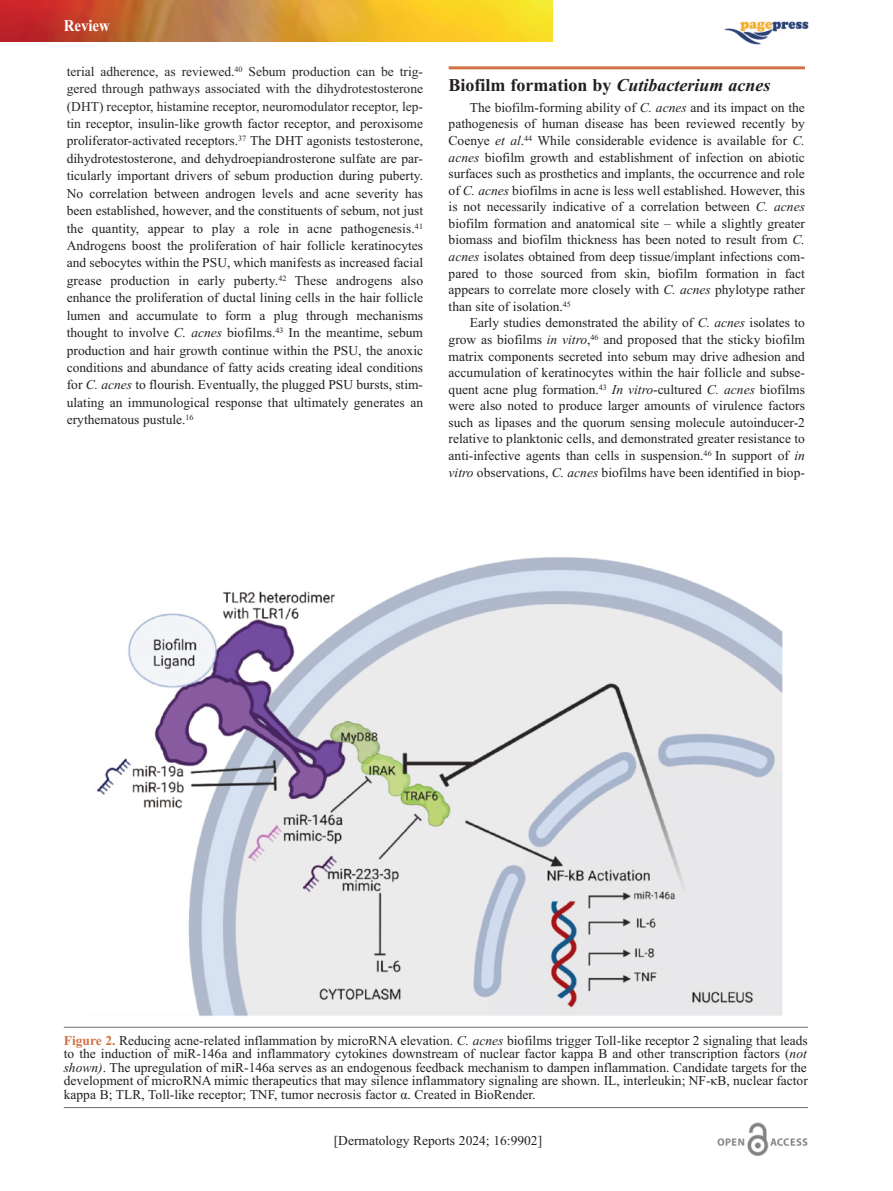
<style>
.page{position:relative;width:893px;height:1191px;background:#fff}
.page>*{position:absolute;margin:0;border:0;box-sizing:border-box;transform-origin:0 0}
.t1{font:700 18px "Times New Roman";color:#231f20}
.t2{font:700 16.5px "Times New Roman";color:#fff;scale:.9 1}
.t3{font:13.5px/16.5px "Times New Roman";color:#231f20;text-align:justify}
.s1{color:#2a2728}
.s2{font-style:italic}
.s3{font-weight:700;color:#d17144}
</style>
<div class="page">
<img style="left:717px;top:1123px;width:91px;height:33px">
<hr style="left:449px;top:66px;width:356px;height:3px;background:#d17144">
<img style="left:0;top:0;width:553px;height:42px">
<img style="left:724px;top:21px;width:85px;height:23px">
<hr style="left:64px;top:1027px;width:744px;height:1px;background:#6c6d70">
<hr style="left:64px;top:1107px;width:744px;height:1px;background:#6c6d70">
<img style="left:96px;top:557px;width:687px;height:459px">
<p class="t2" style="left:64px;top:15px;width:53px">Review</p>
<p class="t3" style="left:67px;top:62px;width:358px;line-height:17.4px"><span class="s1">terial adherence, as reviewed.</span><sup>40</sup> <span class="s1">Sebum production can be trig&shy;gered through pathways associated with the dihydrotestosterone (DHT) receptor, histamine receptor, neuromodulator receptor, lep&shy;tin</span> receptor, insulin-like growth factor receptor, and peroxisome proliferator-activated receptors.<sup>37</sup> The DHT agonists testosterone, dihydrotestosterone, and dehydroepiandrosterone sulfate are par&shy;ticularly important drivers of sebum production during puberty.<br>No correlation between androgen levels and acne severity has been established, however, and the constituents of sebum, not just the quantity, appear to play a role in acne pathogenesis.<sup>41<br></sup>Androgens boost the proliferation of hair follicle keratinocytes and sebocytes within the PSU, which manifests as increased facial grease production in early puberty.<sup>42</sup> These androgens also enhance the proliferation of ductal lining cells in the hair follicle lumen and accumulate to form a plug through mechanisms thought to involve <span class="s2">C. acnes</span> biofilms.<sup>43</sup> In the meantime, sebum production and hair growth continue within the PSU, the anoxic conditions and abundance of fatty acids creating ideal conditions for <span class="s2">C. acnes</span> to flourish. Eventually, the plugged PSU bursts, stim&shy;ulating an immunological response that ultimately generates an erythematous pustule.<sup>16</sup></p>
<h1 class="t1" style="left:449px;top:74px;width:323px">Biofilm formation by <span class="s2">Cutibacterium acnes</span></h1>
<p class="t3" style="left:449px;top:99px;width:358px;text-indent:21px">The biofilm-forming ability of <span class="s2">C. acnes</span> and its impact on the pathogenesis of human disease has been reviewed recently by Coenye <span class="s2">et al</span>.<sup>44</sup> While considerable evidence is available for <span class="s2">C. acnes</span> biofilm growth and establishment of infection on abiotic surfaces such as prosthetics and implants, the occurrence and role of <span class="s2">C. acnes</span> biofilms in acne is less well established. However, this is not necessarily indicative of a correlation between <span class="s2">C. acnes </span>biofilm formation and anatomical site – while a slightly greater biomass and biofilm thickness has been noted to result from <span class="s2">C. acnes</span> isolates obtained from deep tissue/implant infections com&shy;pared to those sourced from skin, biofilm formation in fact appears to correlate more closely with <span class="s2">C. acnes</span> phylotype rather than site of isolation.<sup>45</sup></p>
<p class="t3" style="left:449px;top:314px;width:358px;text-indent:21px">Early studies demonstrated the ability of <span class="s2">C. acnes</span> isolates to grow as biofilms <span class="s2">in vitro</span>,<sup>46</sup> and proposed that the sticky biofilm matrix components secreted into sebum may drive adhesion and accumulation of keratinocytes within the hair follicle and subse&shy;quent acne plug formation.<sup>43</sup> <span class="s2">In vitro</span>-cultured <span class="s2">C. acnes</span> biofilms were also noted to produce larger amounts of virulence factors such as lipases and the quorum sensing molecule autoinducer-2 relative to planktonic cells, and demonstrated greater resistance to anti-infective agents than cells in suspension.<sup>46</sup> In support of <span class="s2">in vitro</span> observations, <span class="s2">C. acnes</span> biofilms have been identified in biop-</p>
<p class="t3" style="left:64px;top:1033px;width:746px;line-height:13.5px"><span class="s3">Figure 2.</span> Reducing acne-related inflammation by microRNA elevation. <span class="s2">C. acnes</span> biofilms trigger Toll-like receptor 2 signaling that leads to the induction of miR-146a and inflammatory cytokines downstream of nuclear factor kappa B and other transcription factors (<span class="s2">not shown)</span>. The upregulation of miR-146a serves as an endogenous feedback mechanism to dampen inflammation. Candidate targets for the development of microRNA mimic therapeutics that may silence inflammatory signaling are shown. IL, interleukin; NF-κB, nuclear factor kappa B; TLR, Toll-like receptor; TNF, tumor necrosis factor α. Created in BioRender.</p>
<p class="t3" style="left:334px;top:1132px;width:210px">[Dermatology Reports 2024; 16:9902]</p>
</div>
